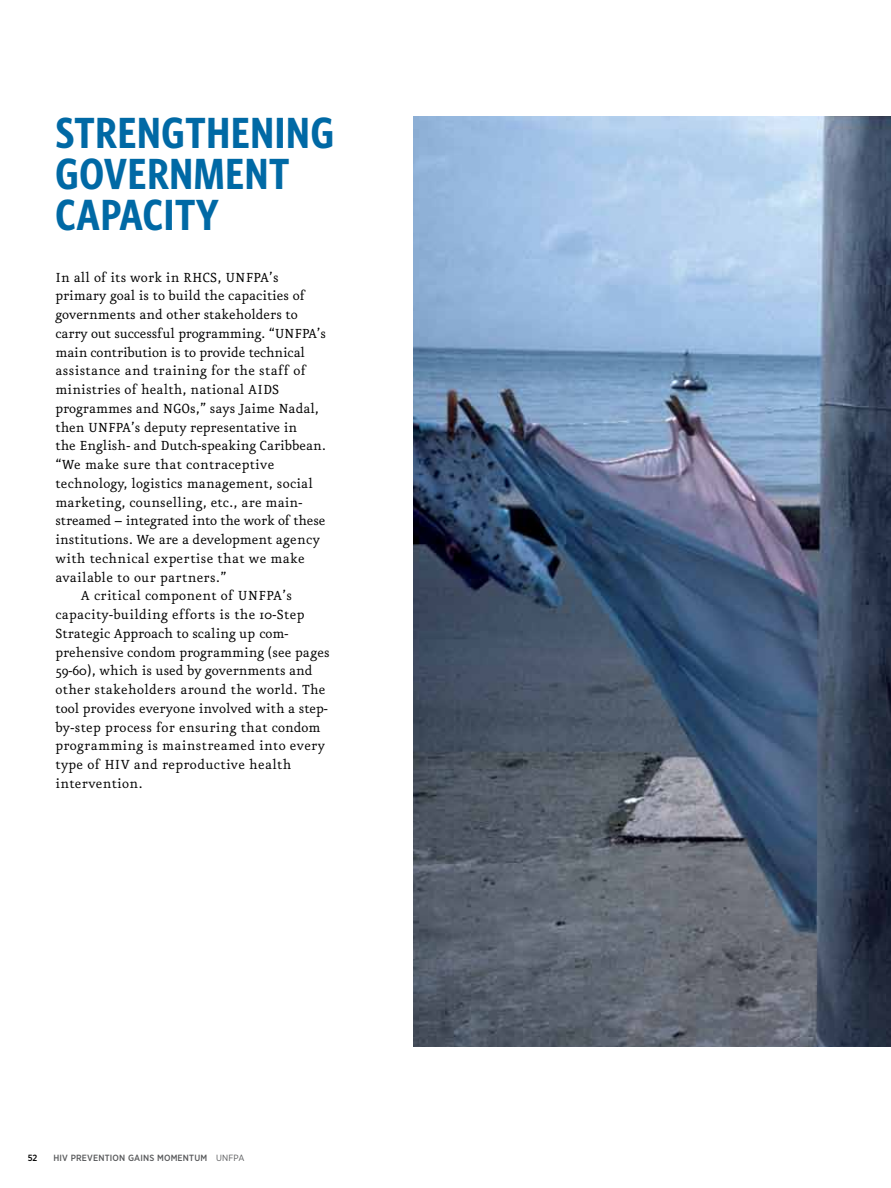
<style>
.page{position:relative;width:891px;height:1188px;background:#fff}
.page>*{position:absolute;margin:0;border:0;box-sizing:border-box;transform-origin:0 0}
.t1{font:700 condensed 39.75px/41.4px "UNFPA";color:#0069a5}
.t2{font:15.75px "Eureka";letter-spacing:.005em;color:#000}
.t3{font:500 9px "Gotham Narrow";letter-spacing:.02em;color:#58595b}
.t4{font:500 9px "Gotham Narrow";color:#000}
.s1{font-weight:400}
</style>
<div class="page">
<img style="left:414px;top:116px;width:477px;height:930px">
<h1 class="t1" style="left:56px;top:111px;width:42px">STRENGT</h1>
<h1 class="t1" style="left:207px;top:111px;width:46px">HENING</h1>
<h1 class="t1" style="left:56px;top:152px;width:25px">GOVERNMENT<br>CAPACITY</h1>
<p class="t2" style="left:56px;top:270px;width:225px">In all of its work in RHCS, UNFPA’s</p>
<p class="t2" style="left:56px;top:289px;width:251px">primary goal is to build the capacities of</p>
<p class="t2" style="left:56px;top:308px;width:244px">governments and other stakeholders to</p>
<p class="t2" style="left:56px;top:326px;width:272px">carry out successful programming. “UNFPA’s</p>
<p class="t2" style="left:56px;top:345px;width:251px">main contribution is to provide technical</p>
<p class="t2" style="left:56px;top:364px;width:252px">assistance and training for the staff of</p>
<p class="t2" style="left:56px;top:383px;width:225px">ministries of health, national AIDS</p>
<p class="t2" style="left:56px;top:401px;width:265px">programmes and NGOs,” says Jaime Nadal,</p>
<p class="t2" style="left:56px;top:420px;width:243px">then UNFPA’s deputy representative in</p>
<p class="t2" style="left:56px;top:439px;width:272px">the English- and Dutch-speaking Caribbean.</p>
<p class="t2" style="left:56px;top:458px;width:220px">“We make sure that contraceptive</p>
<p class="t2" style="left:56px;top:476px;width:259px">technology, logistics management, social</p>
<p class="t2" style="left:56px;top:495px;width:248px">marketing, counselling, etc., are main-</p>
<p class="t2" style="left:56px;top:514px;width:272px">streamed – integrated into the work of these</p>
<p class="t2" style="left:56px;top:533px;width:266px">institutions. We are a development agency</p>
<p class="t2" style="left:56px;top:551px;width:251px">with technical expertise that we make</p>
<p class="t2" style="left:56px;top:570px;width:173px">available to our partners.”</p>
<p class="t2" style="left:81px;top:589px;width:213px">A critical component of UNFPA’s</p>
<p class="t2" style="left:56px;top:607px;width:250px">capacity-building efforts is the 10-Step</p>
<p class="t2" style="left:56px;top:626px;width:235px">Strategic Approach to scaling up com-</p>
<p class="t2" style="left:56px;top:645px;width:276px">prehensive condom programming (see pages</p>
<p class="t2" style="left:56px;top:664px;width:259px">59-60), which is used by governments and</p>
<p class="t2" style="left:56px;top:682px;width:272px">other stakeholders around the world. The</p>
<p class="t2" style="left:56px;top:701px;width:274px">tool provides everyone involved with a step-</p>
<p class="t2" style="left:56px;top:720px;width:266px">by-step process for ensuring that condom</p>
<p class="t2" style="left:56px;top:739px;width:271px">programming is mainstreamed into every</p>
<p class="t2" style="left:56px;top:757px;width:237px">type of HIV and reproductive health</p>
<p class="t2" style="left:56px;top:776px;width:89px">intervention.</p>
<p class="t4" style="left:28px;top:1152px;width:11px">52</p>
<p class="t3" style="left:53px;top:1152px;width:192px">HIV PREVENTION GAI NS MOMENTUM <span class="s1">UNFPA</span></p>
</div>
